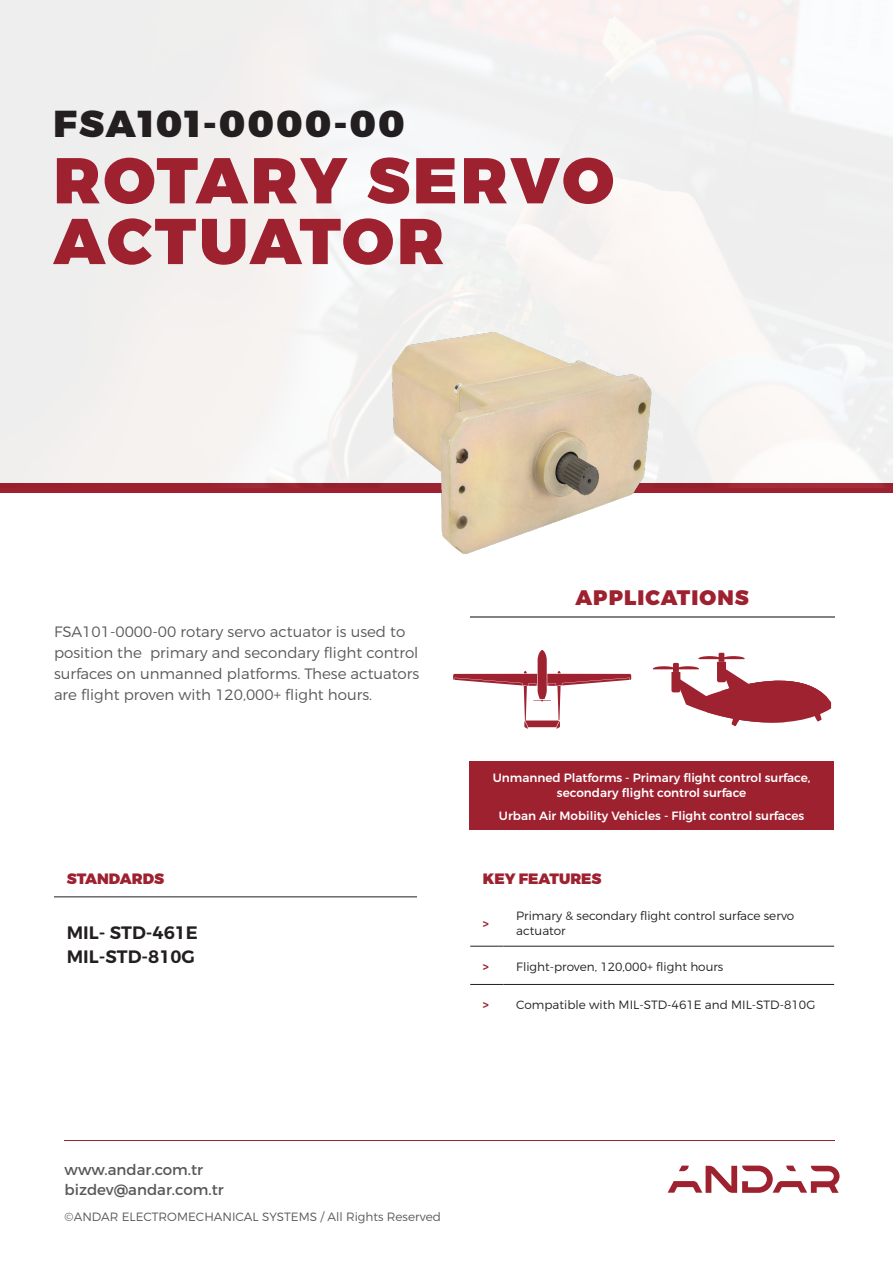
<style>
.page{position:relative;width:893px;height:1263px;background:#fff}
.page>*{position:absolute;margin:0;border:0;box-sizing:border-box;transform-origin:0 0}
.t1{font:900 64.5px/60.8px "Montserrat";letter-spacing:.045em;color:#9e2130}
.t2{font:900 37.5px "Montserrat";letter-spacing:.05em;color:#231f20}
.t3{font:900 21px "Montserrat";letter-spacing:.05em;color:#9e2130}
.t4{font:600 18px "Montserrat";color:#231f20}
.t5{font:300 15px/21px "Montserrat";color:#57585a}
.t6{font:15px "Montserrat";color:#57585a}
.t7{font:900 15px "Montserrat";color:#9e2130}
.t8{font:300 12px/15px "Montserrat";color:#231f20}
.t9{font:500 12px/15px "Montserrat";color:#fff;text-align:center}
.t10{font:300 12px "Montserrat";color:#57585a}
.t11{font:600 12px "Montserrat";color:#9e2130}
</style>
<div class="page">
<div style="left:0;top:483px;width:893px;height:9px;background:#9e2130"></div>
<img style="left:0;top:0;width:893px;height:488px">
<hr style="left:470px;top:616px;width:365px;height:2px;background:#808285">
<hr style="left:65px;top:1139px;width:770px;height:1px;background:#9e2130">
<div style="left:469px;top:761px;width:365px;height:68px;background:#9e2130"></div>
<img style="left:276px;top:286px;width:516px;height:268px">
<hr style="left:470px;top:946px;width:33px;height:1px;background:#231f20">
<hr style="left:503px;top:946px;width:331px;height:1px;background:#231f20">
<hr style="left:470px;top:984px;width:33px;height:1px;background:#231f20">
<hr style="left:503px;top:984px;width:331px;height:1px;background:#231f20">
<hr style="left:54px;top:896px;width:363px;height:1px;background:#231f20">
<svg style="left:453px;top:650px;width:178px;height:79px"></svg>
<svg style="left:653px;top:653px;width:178px;height:74px"></svg>
<svg style="left:668px;top:1165px;width:172px;height:28px"></svg>
<p class="t2" style="left:54px;top:100px;width:353px">FSA101-0000-00</p>
<p class="t1" style="left:54px;top:152px;width:562px">ROTARY SERVO<br>ACTUATOR</p>
<p class="t5" style="left:54px;top:620px;width:367px">FSA101-0000-00 rotary servo actuator is used to position the primary and secondary flight control surfaces on unmanned platforms. These actuators are flight proven with 120,000+ flight hours.</p>
<p class="t7" style="left:67px;top:870px;width:99px">STANDARDS</p>
<p class="t4" style="left:67px;top:921px;width:133px">MIL- STD-461E</p>
<p class="t4" style="left:67px;top:945px;width:130px">MIL-STD-810G</p>
<p class="t3" style="left:575px;top:585px;width:175px">APPLICATIONS</p>
<p class="t9" style="left:493px;top:770px;width:319px">Unmanned Platforms - Primary flight control surface, secondary flight control surface</p>
<p class="t9" style="left:499px;top:808px;width:307px">Urban Air Mobility Vehicles - Flight control surfaces</p>
<p class="t7" style="left:483px;top:870px;width:120px">KEY FEATURES</p>
<p class="t11" style="left:483px;top:916px;width:8px">&gt;</p>
<p class="t8" style="left:516px;top:908px;width:280px">Primary &amp; secondary flight control surface servo actuator</p>
<p class="t11" style="left:483px;top:959px;width:8px">&gt;</p>
<p class="t8" style="left:516px;top:959px;width:209px">Flight-proven, 120,000+ flight hours</p>
<p class="t11" style="left:483px;top:998px;width:8px">&gt;</p>
<p class="t8" style="left:516px;top:997px;width:301px">Compatible with MIL-STD-461E and MIL-STD-810G</p>
<p class="t6" style="left:65px;top:1161px;width:140px">www.andar.com.tr</p>
<p class="t6" style="left:65px;top:1180px;width:161px">bizdev@andar.com.tr</p>
<p class="t10" style="left:65px;top:1209px;width:378px">©ANDAR ELECTROMECHANICAL SYSTEMS / All Rights Reserved</p>
</div>
